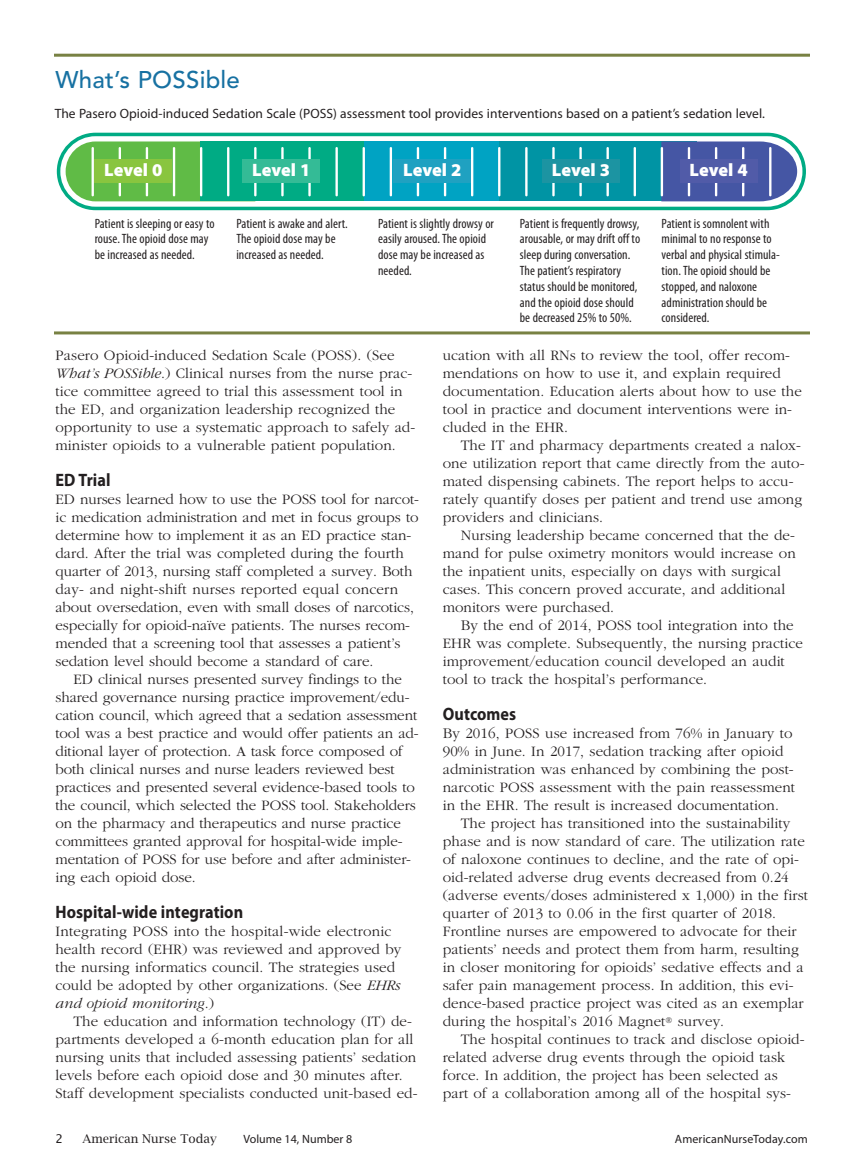
<style>
.page{position:relative;width:864px;height:1175px;background:#fff}
.page>*{position:absolute;margin:0;border:0;box-sizing:border-box;transform-origin:0 0}
.t1{font:500 24px "Avenir";letter-spacing:.01em;color:#1771a2}
.t2{font:700 18px "Myriad Pro";letter-spacing:.005em;color:#231f20;scale:.9 1}
.t3{font:900 18px "Myriad Pro";color:#fff}
.t4{font:300 15px/18px "Garamond";letter-spacing:.005em;color:#231f20}
.t5{font:condensed 13.5px/15.8px "Myriad Pro";letter-spacing:.005em;color:#231f20}
.t6{font:13.5px "Myriad Pro";letter-spacing:.005em;color:#231f20}
.t7{font:12px "Myriad Pro";letter-spacing:.005em;color:#231f20}
.t8{font:12px "Lucida Bright";color:#231f20}
.t9{font:12px "Lucida Grande";color:#231f20}
.s1{font-style:italic}
</style>
<div class="page">
<svg style="left:57px;top:133px;width:749px;height:77px"></svg>
<div style="left:487px;top:141px;width:210px;height:60px;background:#0094a4"></div>
<svg style="left:66px;top:141px;width:134px;height:60px"></svg>
<div style="left:200px;top:141px;width:191px;height:60px;background:#00ab84"></div>
<div style="left:364px;top:141px;width:135px;height:60px;background:#00a3c3"></div>
<svg style="left:661px;top:141px;width:136px;height:60px"></svg>
<hr style="left:92px;top:147px;width:2px;height:49px;background:#fff">
<hr style="left:119px;top:147px;width:2px;height:49px;background:#fff">
<hr style="left:146px;top:147px;width:2px;height:49px;background:#fff">
<hr style="left:173px;top:147px;width:2px;height:49px;background:#fff">
<hr style="left:200px;top:147px;width:2px;height:49px;background:#fff">
<hr style="left:227px;top:147px;width:2px;height:49px;background:#fff">
<hr style="left:254px;top:147px;width:3px;height:49px;background:#fff">
<hr style="left:281px;top:147px;width:3px;height:49px;background:#fff">
<hr style="left:308px;top:147px;width:3px;height:49px;background:#fff">
<hr style="left:335px;top:147px;width:3px;height:49px;background:#fff">
<hr style="left:363px;top:147px;width:2px;height:49px;background:#fff">
<hr style="left:390px;top:147px;width:2px;height:49px;background:#fff">
<hr style="left:417px;top:147px;width:2px;height:49px;background:#fff">
<hr style="left:444px;top:147px;width:2px;height:49px;background:#fff">
<hr style="left:471px;top:147px;width:2px;height:49px;background:#fff">
<hr style="left:498px;top:147px;width:2px;height:49px;background:#fff">
<hr style="left:525px;top:147px;width:3px;height:49px;background:#fff">
<hr style="left:552px;top:147px;width:3px;height:49px;background:#fff">
<hr style="left:579px;top:147px;width:3px;height:49px;background:#fff">
<hr style="left:607px;top:147px;width:2px;height:49px;background:#fff">
<hr style="left:634px;top:147px;width:2px;height:49px;background:#fff">
<hr style="left:661px;top:147px;width:2px;height:49px;background:#fff">
<hr style="left:688px;top:147px;width:2px;height:49px;background:#fff">
<hr style="left:715px;top:147px;width:2px;height:49px;background:#fff">
<hr style="left:742px;top:147px;width:2px;height:49px;background:#fff">
<hr style="left:769px;top:147px;width:2px;height:49px;background:#fff">
<hr style="left:54px;top:54px;width:756px;height:3px;background:#788143">
<hr style="left:54px;top:331px;width:756px;height:3px;background:#788143">
<div style="left:95px;top:159px;width:77px;height:24px;background:#89c53f"></div>
<div style="left:243px;top:159px;width:77px;height:24px;background:#34bb96"></div>
<div style="left:394px;top:159px;width:77px;height:24px;background:#1fa1c1"></div>
<div style="left:542px;top:159px;width:78px;height:24px;background:#1c94a2"></div>
<div style="left:680px;top:159px;width:77px;height:24px;background:#515ba8"></div>
<h1 class="t1" style="left:55px;top:69px;width:186px">What’s POSSible</h1>
<p class="t6" style="left:55px;top:109px;width:712px">The Pasero Opioid-induced Sedation Scale (POSS) assessment tool provides interventions based on a patient’s sedation level.</p>
<p class="t3" style="left:104px;top:159px;width:60px">Level 0</p>
<p class="t3" style="left:252px;top:159px;width:60px">Level 1</p>
<p class="t3" style="left:403px;top:159px;width:60px">Level 2</p>
<p class="t3" style="left:552px;top:159px;width:60px">Level 3</p>
<p class="t3" style="left:690px;top:159px;width:60px">Level 4</p>
<p class="t5" style="left:95px;top:216px;width:121px">Patient is sleeping or easy to rouse. The opioid dose may be increased as needed.</p>
<p class="t5" style="left:236px;top:216px;width:113px">Patient is awake and alert.<br>The opioid dose may be increased as needed.</p>
<p class="t5" style="left:378px;top:216px;width:117px">Patient is slightly drowsy or easily aroused. The opioid dose may be increased as needed.</p>
<p class="t5" style="left:520px;top:216px;width:122px">Patient is frequently drowsy, arousable, or may drift off to sleep during conversation.<br>The patient’s respiratory status should be monitored, and the opioid dose should be decreased 25% to 50%.</p>
<p class="t5" style="left:662px;top:216px;width:120px">Patient is somnolent with minimal to no response to verbal and physical stimula&shy;tion. The opioid should be stopped, and naloxone administration should be considered.</p>
<p class="t4" style="left:56px;top:347px;width:361px">Pasero Opioid-induced Sedation Scale (POSS). (See <span class="s1">What’s POSSible</span>.) Clinical nurses from the nurse prac&shy;tice committee agreed to trial this assessment tool in the ED, and organization leadership recognized the opportunity to use a systematic approach to safely ad&shy;minister opioids to a vulnerable patient population.</p>
<p class="t2" style="left:56px;top:473px;width:63px">ED Trial</p>
<p class="t4" style="left:56px;top:491px;width:365px">ED nurses learned how to use the POSS tool for narcot&shy;ic medication administration and met in focus groups to determine how to implement it as an ED practice stan&shy;dard. After the trial was completed during the fourth quarter of 2013, nursing staff completed a survey. Both day- and night-shift nurses reported equal concern about oversedation, even with small doses of narcotics, especially for opioid-naïve patients. The nurses recom&shy;mended that a screening tool that assesses a patient’s sedation level should become a standard of care.</p>
<p class="t4" style="left:56px;top:671px;width:365px;text-indent:18px">ED clinical nurses presented survey findings to the shared governance nursing practice improvement/edu&shy;cation council, which agreed that a sedation assessment tool was a best practice and would offer patients an ad&shy;ditional layer of protection. A task force composed of both clinical nurses and nurse leaders reviewed best practices and presented several evidence-based tools to the council, which selected the POSS tool. Stakeholders on the pharmacy and therapeutics and nurse practice committees granted approval for hospital-wide imple&shy;mentation of POSS for use before and after administer&shy;ing each opioid dose.</p>
<p class="t2" style="left:56px;top:905px;width:210px">Hospital-wide integration</p>
<p class="t4" style="left:56px;top:923px;width:347px">Integrating POSS into the hospital-wide electronic health record (EHR) was reviewed and approved by the nursing informatics council. The strategies used could be adopted by other organizations. (See <span class="s1">EHRs and opioid monitoring</span>.)</p>
<p class="t4" style="left:56px;top:1013px;width:364px;text-indent:18px">The education and information technology (IT) de&shy;partments developed a 6-month education plan for all nursing units that included assessing patients’ sedation levels before each opioid dose and 30 minutes after.<br>Staff development specialists conducted unit-based ed-</p>
<p class="t4" style="left:443px;top:347px;width:361px">ucation with all RNs to review the tool, offer recom&shy;mendations on how to use it, and explain required documentation. Education alerts about how to use the tool in practice and document interventions were in&shy;cluded in the EHR.</p>
<p class="t4" style="left:443px;top:437px;width:363px;text-indent:18px">The IT and pharmacy departments created a nalox&shy;one utilization report that came directly from the auto&shy;mated dispensing cabinets. The report helps to accu&shy;rately quantify doses per patient and trend use among providers and clinicians.</p>
<p class="t4" style="left:443px;top:527px;width:354px;text-indent:18px">Nursing leadership became concerned that the de&shy;mand for pulse oximetry monitors would increase on the inpatient units, especially on days with surgical cases. This concern proved accurate, and additional monitors were purchased.</p>
<p class="t4" style="left:443px;top:617px;width:362px;text-indent:18px">By the end of 2014, POSS tool integration into the EHR was complete. Subsequently, the nursing practice improvement/education council developed an audit tool to track the hospital’s performance.</p>
<p class="t2" style="left:443px;top:707px;width:83px">Outcomes</p>
<p class="t4" style="left:443px;top:725px;width:354px">By 2016, POSS use increased from 76% in January to 90% in June. In 2017, sedation tracking after opioid administration was enhanced by combining the post&shy;narcotic POSS assessment with the pain reassessment in the EHR. The result is increased documentation.</p>
<p class="t4" style="left:443px;top:815px;width:367px;text-indent:18px">The project has transitioned into the sustainability phase and is now standard of care. The utilization rate of naloxone continues to decline, and the rate of opi&shy;oid-related adverse drug events decreased from 0.24 (adverse events/doses administered x 1,000) in the first quarter of 2013 to 0.06 in the first quarter of 2018.<br>Frontline nurses are empowered to advocate for their patients’ needs and protect them from harm, resulting in closer monitoring for opioids’ sedative effects and a safer pain management process. In addition, this evi&shy;dence-based practice project was cited as an exemplar during the hospital’s 2016 Magnet<sup>®</sup> survey.</p>
<p class="t4" style="left:443px;top:1031px;width:363px;text-indent:18px">The hospital continues to track and disclose opioid&shy;related adverse drug events through the opioid task force. In addition, the project has been selected as part of a collaboration among all of the hospital sys-</p>
<p class="t9" style="left:55px;top:1132px;width:9px">2</p>
<p class="t8" style="left:82px;top:1132px;width:136px">American Nurse Today</p>
<p class="t7" style="left:243px;top:1134px;width:110px">Volume 14, Number 8</p>
<p class="t7" style="left:675px;top:1134px;width:135px">AmericanNurseToday.com</p>
</div>
